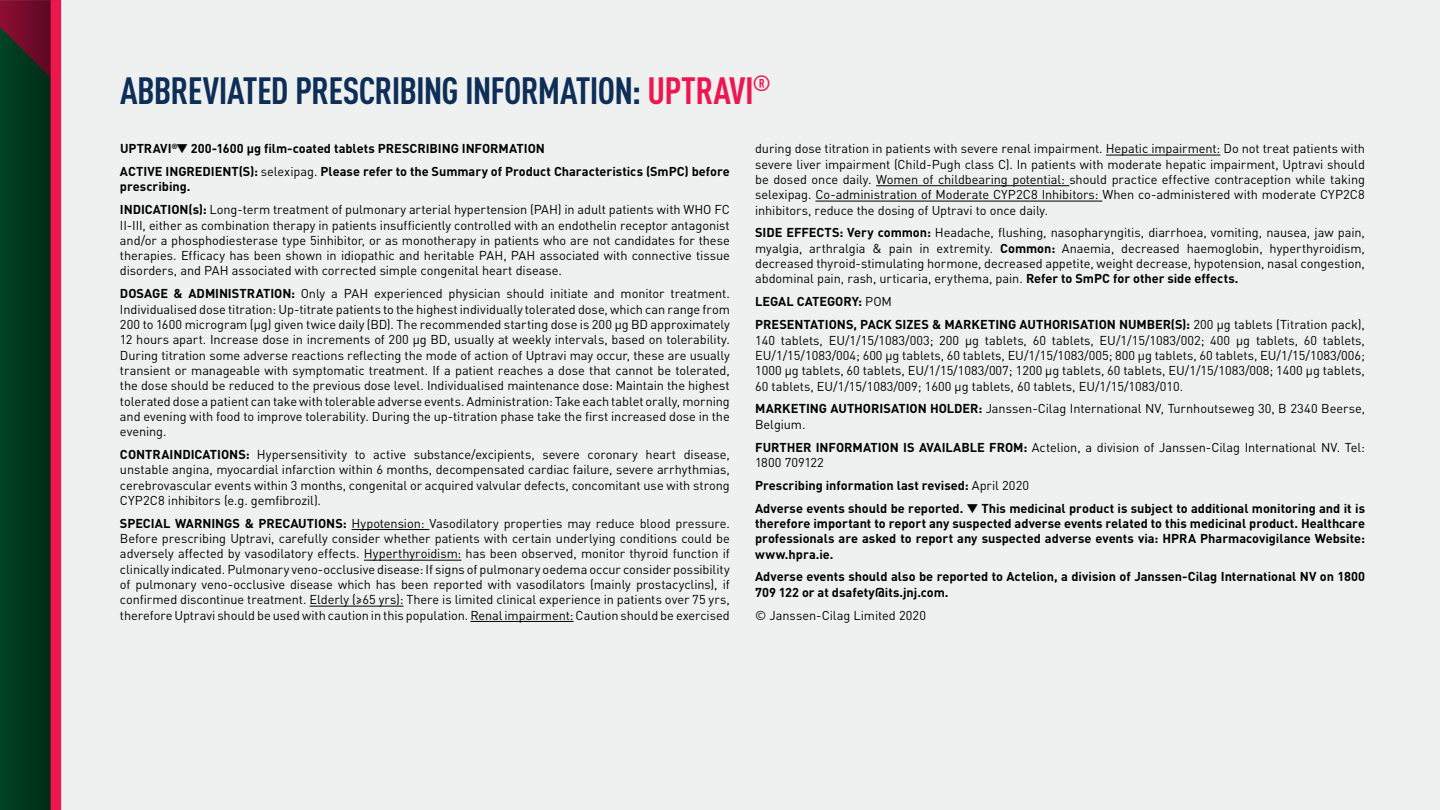
<style>
.page{position:relative;width:1440px;height:810px;background:#fff}
.page>*{position:absolute;margin:0;border:0;box-sizing:border-box;transform-origin:0 0}
.t1{font:700 condensed 37.5px "DINOT";letter-spacing:-.02em;color:#0d2e57}
.t2{font:12.75px/15.3px "DINOT";letter-spacing:-.005em;color:#000;text-align:justify}
.t3{font:700 12.75px/15.4px "DINOT";color:#000}
.s1{color:#ed174f}
.s2{font-weight:400}
.s3{font-weight:700}
</style>
<div class="page">
<div style="left:0;top:0;width:56px;height:810px;background:#00391d"></div>
<div style="left:61px;top:0;width:1379px;height:810px;background:#eff1f1"></div>
<div style="left:51px;top:0;width:10px;height:810px;background:#ed174f"></div>
<hr style="left:352px;top:529px;width:77px;height:1px;background:#000">
<hr style="left:364px;top:560px;width:97px;height:1px;background:#000">
<hr style="left:310px;top:606px;width:93px;height:1px;background:#000">
<hr style="left:470px;top:621px;width:104px;height:1px;background:#000">
<hr style="left:1106px;top:155px;width:114px;height:1px;background:#000">
<hr style="left:876px;top:185px;width:193px;height:1px;background:#000">
<hr style="left:815px;top:201px;width:287px;height:1px;background:#000">
<h1 class="t1" style="left:120px;top:68px;width:652px">ABBREVIATED PRESCRIBING INFORMATION: <span class="s1">UPTRAVI</span><sup>®</sup></h1>
<p class="t3" style="left:120px;top:137px;width:611px;line-height:22.8px">UPTRAVI<sup>®</sup>▼ 200-1600 μg film-coated tablets PRESCRIBING INFORMATION<br>ACTIVE INGREDIENT(S): <span class="s2">selexipag.</span> Please refer to the Summary of Product Characteristics (SmPC) before</p>
<p class="t2" style="left:120px;top:175px;width:611px;line-height:22.8px"><span class="s3">prescribing.<br>INDICATION(s):</span> Long-term treatment of pulmonary arterial hypertension (PAH) in adult patients with WHO FC</p>
<p class="t2" style="left:120px;top:217px;width:611px">II-III, either as combination therapy in patients insufficiently controlled with an endothelin receptor antagonist and/or a phosphodiesterase type 5inhibitor, or as monotherapy in patients who are not candidates for these therapies. Efficacy has been shown in idiopathic and heritable PAH, PAH associated with connective tissue disorders, and PAH associated with corrected simple congenital heart disease.</p>
<p class="t2" style="left:120px;top:286px;width:611px"><span class="s3">DOSAGE &amp; ADMINISTRATION:</span> Only a PAH experienced physician should initiate and monitor treatment.<br>Individualised dose titration: Up-titrate patients to the highest individually tolerated dose, which can range from 200 to 1600 microgram (μg) given twice daily (BD). The recommended starting dose is 200 μg BD approximately 12 hours apart. Increase dose in increments of 200 μg BD, usually at weekly intervals, based on tolerability.<br>During titration some adverse reactions reflecting the mode of action of Uptravi may occur, these are usually transient or manageable with symptomatic treatment. If a patient reaches a dose that cannot be tolerated, the dose should be reduced to the previous dose level. Individualised maintenance dose: Maintain the highest tolerated dose a patient can take with tolerable adverse events. Administration: Take each tablet orally, morning and evening with food to improve tolerability. During the up-titration phase take the first increased dose in the evening.</p>
<p class="t2" style="left:120px;top:446px;width:611px"><span class="s3">CONTRAINDICATIONS:</span> Hypersensitivity to active substance/excipients, severe coronary heart disease, unstable angina, myocardial infarction within 6 months, decompensated cardiac failure, severe arrhythmias, cerebrovascular events within 3 months, congenital or acquired valvular defects, concomitant use with strong CYP2C8 inhibitors (e.g. gemfibrozil).</p>
<p class="t2" style="left:120px;top:515px;width:611px"><span class="s3">SPECIAL WARNINGS &amp; PRECAUTIONS:</span> Hypotension: Vasodilatory properties may reduce blood pressure.<br>Before prescribing Uptravi, carefully consider whether patients with certain underlying conditions could be adversely affected by vasodilatory effects. Hyperthyroidism: has been observed, monitor thyroid function if clinically indicated. Pulmonary veno-occlusive disease: If signs of pulmonary oedema occur consider possibility of pulmonary veno-occlusive disease which has been reported with vasodilators (mainly prostacyclins), if confirmed discontinue treatment. Elderly (≥65 yrs): There is limited clinical experience in patients over 75 yrs, therefore Uptravi should be used with caution in this population. Renal impairment: Caution should be exercised</p>
<p class="t2" style="left:755px;top:141px;width:611px">during dose titration in patients with severe renal impairment. Hepatic impairment: Do not treat patients with severe liver impairment (Child-Pugh class C). In patients with moderate hepatic impairment, Uptravi should be dosed once daily. Women of childbearing potential: should practice effective contraception while taking selexipag. Co-administration of Moderate CYP2C8 Inhibitors: When co-administered with moderate CYP2C8 inhibitors, reduce the dosing of Uptravi to once daily.</p>
<p class="t2" style="left:755px;top:225px;width:611px"><span class="s3">SIDE EFFECTS: Very common:</span> Headache, flushing, nasopharyngitis, diarrhoea, vomiting, nausea, jaw pain, myalgia, arthralgia &amp; pain in extremity. <span class="s3">Common:</span> Anaemia, decreased haemoglobin, hyperthyroidism, decreased thyroid-stimulating hormone, decreased appetite, weight decrease, hypotension, nasal congestion, abdominal pain, rash, urticaria, erythema, pain. <span class="s3">Refer to SmPC for other side effects.</span></p>
<p class="t3" style="left:755px;top:290px;width:611px;line-height:22.9px">LEGAL CATEGORY: <span class="s2">POM<br></span>PRESENTATIONS, PACK SIZES &amp; MARKETING AUTHORISATION NUMBER(S): <span class="s2">200 μg tablets (Titration pack),</span></p>
<p class="t2" style="left:755px;top:332px;width:611px">140 tablets, EU/1/15/1083/003; 200 μg tablets, 60 tablets, EU/1/15/1083/002; 400 μg tablets, 60 tablets, EU/1/15/1083/004; 600 μg tablets, 60 tablets, EU/1/15/1083/005; 800 μg tablets, 60 tablets, EU/1/15/1083/006; 1000 μg tablets, 60 tablets, EU/1/15/1083/007; 1200 μg tablets, 60 tablets, EU/1/15/1083/008; 1400 μg tablets, 60 tablets, EU/1/15/1083/009; 1600 μg tablets, 60 tablets, EU/1/15/1083/010.</p>
<p class="t2" style="left:755px;top:401px;width:611px"><span class="s3">MARKETING AUTHORISATION HOLDER:</span> Janssen-Cilag International NV, Turnhoutseweg 30, B 2340 Beerse,<br>Belgium.</p>
<p class="t2" style="left:755px;top:439px;width:611px"><span class="s3">FURTHER INFORMATION IS AVAILABLE FROM:</span> Actelion, a division of Janssen-Cilag International NV. Tel:<br>1800 709122</p>
<p class="t3" style="left:755px;top:473px;width:611px;line-height:22.9px">Prescribing information last revised: <span class="s2">April 2020<br></span>Adverse events should be reported. ▼ This medicinal product is subject to additional monitoring and it is</p>
<p class="t3" style="left:755px;top:515px;width:611px;text-align:justify">therefore important to report any suspected adverse events related to this medicinal product. Healthcare professionals are asked to report any suspected adverse events via: HPRA Pharmacovigilance Website: www.hpra.ie.</p>
<p class="t3" style="left:755px;top:569px;width:611px">Adverse events should also be reported to Actelion, a division of Janssen-Cilag International NV on 1800<br>709 122 or at dsafety@its.jnj.com.</p>
<p class="t2" style="left:755px;top:607px;width:172px">© Janssen-Cilag Limited 2020</p>
</div>
